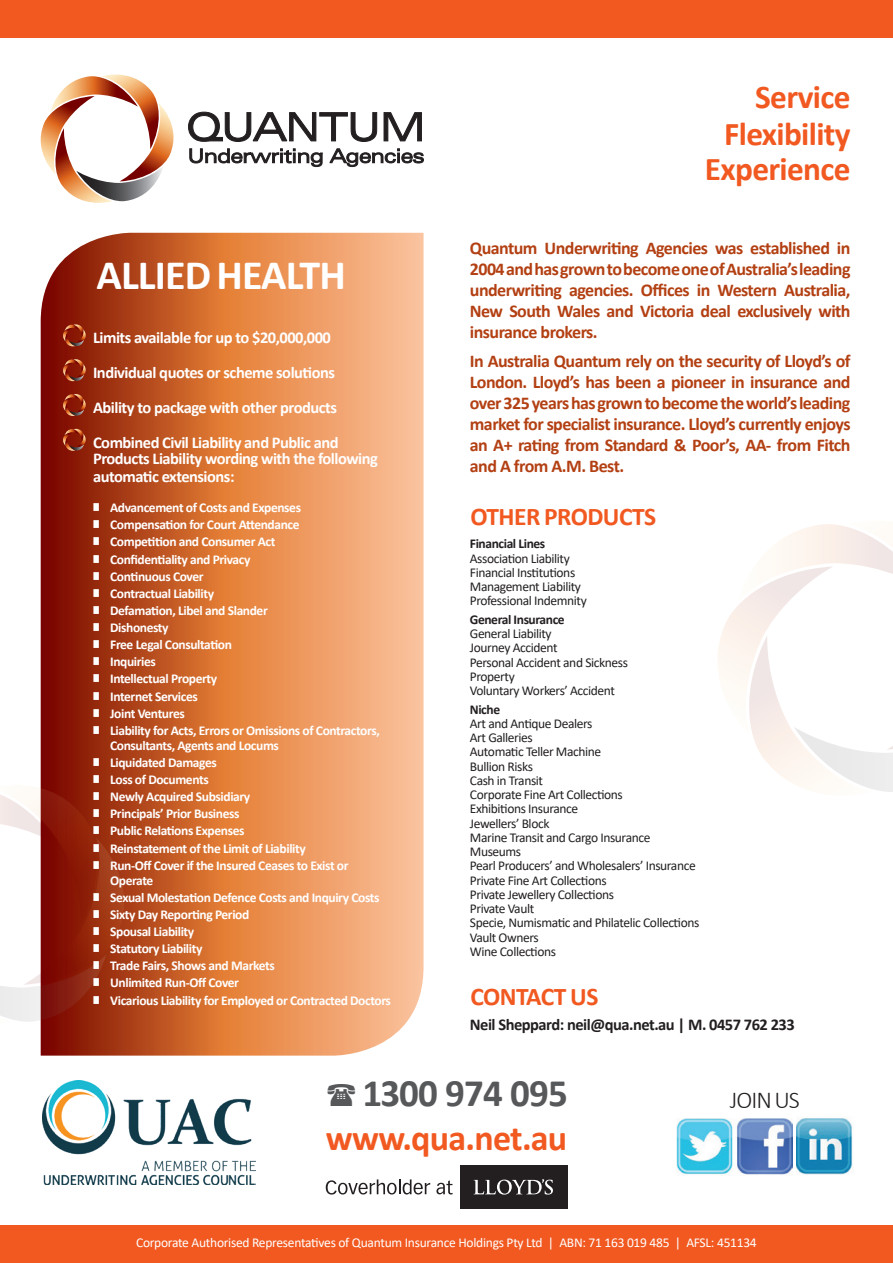
<style>
.page{position:relative;width:893px;height:1263px;background:#fff}
.page>*{position:absolute;margin:0;border:0;box-sizing:border-box;transform-origin:0 0}
.t1{font:700 42px "Calibri";letter-spacing:-.02em;color:#fff}
.t2{font:700 39px "Calibri";letter-spacing:-.02em;color:#57585a}
.t3{font:700 36px "Calibri";letter-spacing:-.02em;color:#f15921}
.t4{font:700 33.3px/36.2px "Calibri";letter-spacing:-.02em;color:#f15921;text-align:right}
.t5{font:700 25.5px "Calibri";letter-spacing:-.02em;color:#f15921}
.t6{font:300 24.3px "Calibri";letter-spacing:-.04em;color:#231f20}
.t7{font:700 18px/21px "Calibri";letter-spacing:-.03em;color:#b34013;text-align:justify}
.t8{font:700 16.5px/16.5px "Calibri";letter-spacing:-.03em;color:#fff}
.t9{font:700 16.5px "Calibri";letter-spacing:-.03em;color:#231f20}
.t10{font:700 13.5px/15px "Calibri";letter-spacing:-.03em;color:#fff}
.t11{font:13.5px/14.2px "Calibri";letter-spacing:-.03em;color:#231f20}
.t12{font:13.5px "Calibri";letter-spacing:-.02em;color:#fff}
.t13{font:700 13.5px "Calibri";letter-spacing:-.03em;color:#231f20}
</style>
<div class="page">
<img style="left:58px;top:76px;width:44px;height:20px">
<img style="left:40px;top:96px;width:55px;height:73px">
<img style="left:51px;top:128px;width:61px;height:75px">
<svg style="left:76px;top:165px;width:80px;height:36px"></svg>
<img style="left:119px;top:108px;width:55px;height:73px">
<img style="left:102px;top:75px;width:61px;height:74px">
<svg style="left:190px;top:149px;width:234px;height:18px"></svg>
<svg style="left:188px;top:112px;width:234px;height:30px"></svg>
<svg style="left:41px;top:233px;width:383px;height:822px;background:#d47a48"></svg>
<div style="left:0;top:1226px;width:893px;height:37px;background:#f15921"></div>
<div style="left:0;top:0;width:893px;height:37px;background:#f15921"></div>
<img style="left:718px;top:566px;width:115px;height:124px">
<img style="left:740px;top:635px;width:93px;height:149px">
<svg style="left:794px;top:715px;width:99px;height:77px"></svg>
<img style="left:886px;top:715px;width:7px;height:35px">
<img style="left:848px;top:524px;width:45px;height:50px">
<svg style="left:0;top:985px;width:106px;height:37px;background:#af6d63"></svg>
<img style="left:24px;top:838px;width:100px;height:147px">
<img style="left:0;top:785px;width:105px;height:140px">
<img style="left:43px;top:1080px;width:212px;height:105px">
<img style="left:797px;top:1118px;width:56px;height:57px">
<img style="left:677px;top:1118px;width:115px;height:57px">
<div style="left:460px;top:1165px;width:107px;height:43px;background:#231f20"></div>
<svg style="left:474px;top:1179px;width:79px;height:15px"></svg>
<svg style="left:326px;top:1179px;width:104px;height:15px"></svg>
<svg style="left:436px;top:1180px;width:17px;height:14px"></svg>
<img style="left:84px;top:329px;width:2px;height:14px">
<svg style="left:62px;top:324px;width:22px;height:22px"></svg>
<svg style="left:62px;top:359px;width:24px;height:22px"></svg>
<svg style="left:62px;top:394px;width:24px;height:22px"></svg>
<img style="left:62px;top:432px;width:3px;height:14px">
<svg style="left:65px;top:429px;width:21px;height:22px"></svg>
<p class="t1" style="left:96px;top:246px;width:251px">ALLIED HEALTH</p>
<p class="t8" style="left:93px;top:329px;width:239px">Limits available for up to $20,000,000</p>
<p class="t8" style="left:93px;top:364px;width:244px">Individual quotes or scheme solutions</p>
<p class="t8" style="left:93px;top:399px;width:245px">Ability to package with other products</p>
<p class="t8" style="left:93px;top:434px;width:286px">Combined Civil Liability and Public and<br>Products Liability wording with the following</p>
<p class="t8" style="left:93px;top:468px;width:143px">automatic extensions:</p>
<p class="t10" style="left:93px;top:500px;width:210px">■ Advancement of Costs and Expenses</p>
<p class="t10" style="left:93px;top:517px;width:208px">■ Compensation for Court Attendance</p>
<p class="t10" style="left:93px;top:534px;width:184px">■ Competition and Consumer Act</p>
<p class="t10" style="left:93px;top:551px;width:159px">■ Confidentiality and Privacy</p>
<p class="t10" style="left:93px;top:568px;width:112px">■ Continuous Cover</p>
<p class="t10" style="left:93px;top:586px;width:123px">■ Contractual Liability</p>
<p class="t10" style="left:93px;top:603px;width:177px">■ Defamation, Libel and Slander</p>
<p class="t10" style="left:93px;top:620px;width:77px">■ Dishonesty</p>
<p class="t10" style="left:93px;top:637px;width:141px">■ Free Legal Consultation</p>
<p class="t10" style="left:93px;top:654px;width:65px">■ Inquiries</p>
<p class="t10" style="left:93px;top:671px;width:126px">■ Intellectual Property</p>
<p class="t10" style="left:93px;top:688px;width:107px">■ Internet Services</p>
<p class="t10" style="left:93px;top:705px;width:94px">■ Joint Ventures</p>
<p class="t10" style="left:110px;top:723px;width:271px;text-indent:-17px">■ Liability for Acts, Errors or Omissions of Contractors,<br>Consultants, Agents and Locums</p>
<p class="t10" style="left:93px;top:755px;width:126px">■ Liquidated Damages</p>
<p class="t10" style="left:93px;top:772px;width:117px">■ Loss of Documents</p>
<p class="t10" style="left:93px;top:789px;width:159px">■ Newly Acquired Subsidiary</p>
<p class="t10" style="left:93px;top:806px;width:148px">■ Principals’ Prior Business</p>
<p class="t10" style="left:93px;top:823px;width:153px">■ Public Relations Expenses</p>
<p class="t10" style="left:93px;top:840px;width:215px">■ Reinstatement of the Limit of Liability</p>
<p class="t10" style="left:110px;top:857px;width:240px;text-indent:-17px">■ Run-Off Cover if the Insured Ceases to Exist or<br>Operate</p>
<p class="t10" style="left:93px;top:890px;width:288px">■ Sexual Molestation Defence Costs and Inquiry Costs</p>
<p class="t10" style="left:93px;top:907px;width:158px">■ Sixty Day Reporting Period</p>
<p class="t10" style="left:93px;top:924px;width:103px">■ Spousal Liability</p>
<p class="t10" style="left:93px;top:941px;width:111px">■ Statutory Liability</p>
<p class="t10" style="left:93px;top:958px;width:183px">■ Trade Fairs, Shows and Markets</p>
<p class="t10" style="left:93px;top:975px;width:148px">■ Unlimited Run-Off Cover</p>
<p class="t10" style="left:93px;top:992px;width:300px">■ Vicarious Liability for Employed or Contracted Doctors</p>
<p class="t4" style="left:705px;top:78px;width:147px">Service<br>Flexibility<br>Experience</p>
<p class="t7" style="left:470px;top:237px;width:382px">Quantum Underwriting Agencies was established in 2004 and has grown to become one of Australia’s leading underwriting agencies. Offices in Western Australia, New South Wales and Victoria deal exclusively with insurance brokers.</p>
<p class="t7" style="left:470px;top:351px;width:382px">In Australia Quantum rely on the security of Lloyd’s of London. Lloyd’s has been a pioneer in insurance and over 325 years has grown to become the world’s leading market for specialist insurance. Lloyd’s currently enjoys an A+ rating from Standard &amp; Poor’s, AA- from Fitch and A from A.M. Best.</p>
<p class="t5" style="left:470px;top:498px;width:187px">OTHER PRODUCTS</p>
<p class="t13" style="left:470px;top:534px;width:77px">Financial Lines</p>
<p class="t11" style="left:470px;top:551px;width:101px">Association Liability</p>
<p class="t11" style="left:470px;top:565px;width:107px">Financial Institutions</p>
<p class="t11" style="left:470px;top:579px;width:118px">Management Liability<br>Professional Indemnity</p>
<p class="t13" style="left:470px;top:610px;width:96px">General Insurance</p>
<p class="t11" style="left:470px;top:626px;width:83px">General Liability</p>
<p class="t11" style="left:470px;top:640px;width:89px">Journey Accident</p>
<p class="t11" style="left:470px;top:655px;width:160px">Personal Accident and Sickness</p>
<p class="t11" style="left:470px;top:669px;width:46px">Property</p>
<p class="t11" style="left:470px;top:683px;width:147px">Voluntary Workers’ Accident</p>
<p class="t13" style="left:470px;top:700px;width:32px">Niche</p>
<p class="t11" style="left:470px;top:716px;width:124px">Art and Antique Dealers</p>
<p class="t11" style="left:470px;top:730px;width:64px">Art Galleries</p>
<p class="t11" style="left:470px;top:744px;width:133px">Automatic Teller Machine</p>
<p class="t11" style="left:470px;top:759px;width:65px">Bullion Risks</p>
<p class="t11" style="left:470px;top:773px;width:75px">Cash in Transit</p>
<p class="t11" style="left:470px;top:787px;width:154px">Corporate Fine Art Collections</p>
<p class="t11" style="left:470px;top:801px;width:110px">Exhibitions Insurance</p>
<p class="t11" style="left:470px;top:816px;width:81px">Jewellers’ Block</p>
<p class="t11" style="left:470px;top:830px;width:182px">Marine Transit and Cargo Insurance</p>
<p class="t11" style="left:470px;top:844px;width:53px">Museums</p>
<p class="t11" style="left:470px;top:858px;width:227px">Pearl Producers’ and Wholesalers’ Insurance</p>
<p class="t11" style="left:470px;top:873px;width:138px">Private Fine Art Collections</p>
<p class="t11" style="left:470px;top:887px;width:146px">Private Jewellery Collections</p>
<p class="t11" style="left:470px;top:901px;width:66px">Private Vault</p>
<p class="t11" style="left:470px;top:915px;width:231px">Specie, Numismatic and Philatelic Collections</p>
<p class="t11" style="left:470px;top:930px;width:70px">Vault Owners</p>
<p class="t11" style="left:470px;top:944px;width:88px">Wine Collections</p>
<p class="t5" style="left:470px;top:978px;width:130px">CONTACT US</p>
<p class="t9" style="left:470px;top:1012px;width:326px">Neil Sheppard: neil@qua.net.au | M. 0457 762 233</p>
<p class="t2" style="left:363px;top:1066px;width:207px">1300 974 095</p>
<p class="t6" style="left:730px;top:1085px;width:72px">JOIN US</p>
<p class="t3" style="left:326px;top:1112px;width:243px">www.qua.net.au</p>
<p class="t12" style="left:136px;top:1233px;width:622px">Corporate Authorised Representatives of Quantum Insurance Holdings Pty Ltd | ABN: 71 163 019 485 | AFSL: 451134</p>
</div>
